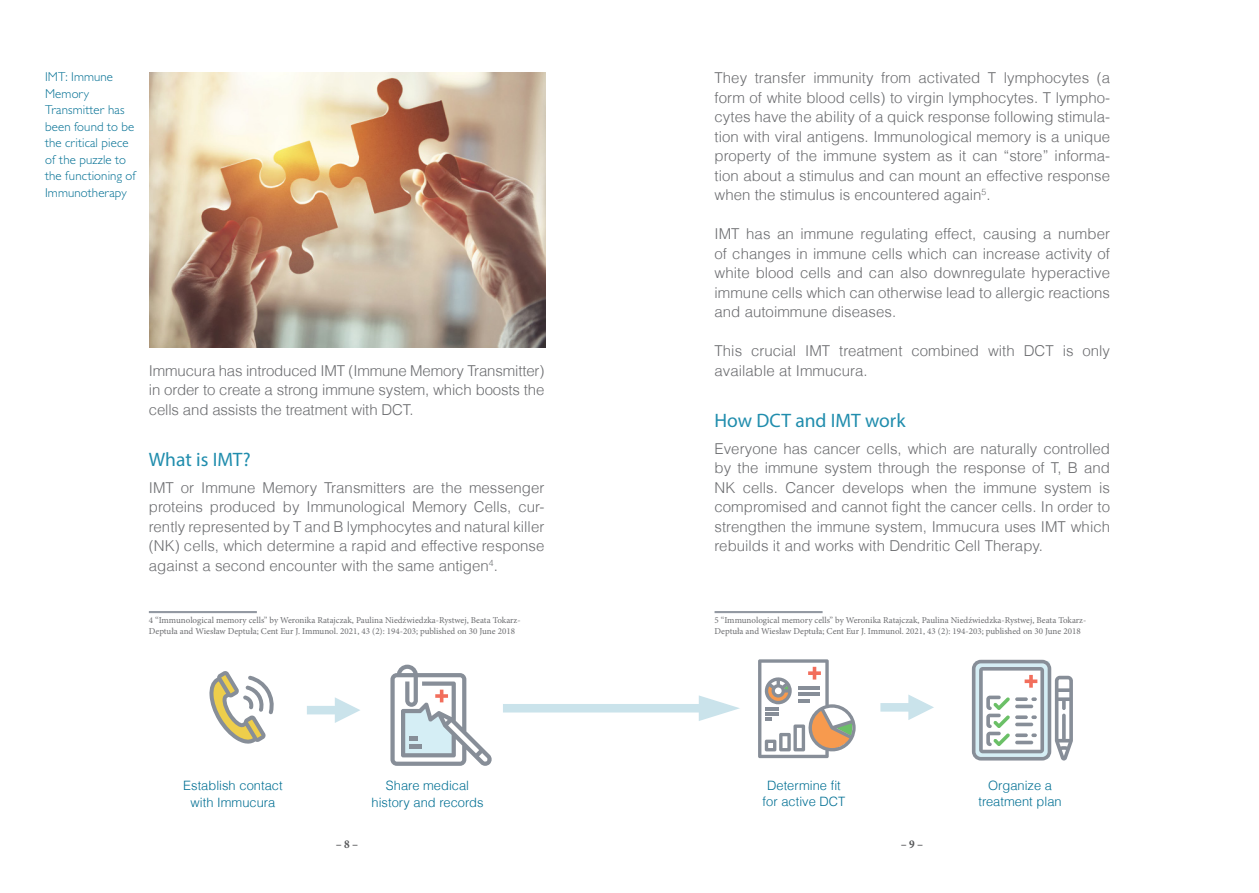
<style>
.page{position:relative;width:1259px;height:893px;background:#fff}
.page>*{position:absolute;margin:0;border:0;box-sizing:border-box;transform-origin:0 0}
.Subhead_CC{font:19.5px "Myriad Pro";color:#208dad}
.Paragraph_Style_CC{font:300 15px/19.5px "Helvetica";color:#6c6d70;text-align:justify}
.intitle_CC{font:300 12.9px "Helvetica";color:#006f93}
.Sides_CC{font:300 12.9px/16.5px "Gill Sans";letter-spacing:.01em;color:#006f93}
.t1{font:700 condensed 12px "Minion Pro";color:#57585a}
.t2{font:9px/10.8px "Minion Pro";color:#6c6d70}
</style>
<div class="page">
<img style="left:150px;top:72px;width:395px;height:276px">
<hr style="left:714px;top:611px;width:108px;height:1px;background:#878e98">
<hr style="left:714px;top:612px;width:108px;height:1px;background:#878e98">
<svg style="left:503px;top:695px;width:237px;height:26px"></svg>
<svg style="left:972px;top:660px;width:101px;height:100px"></svg>
<hr style="left:149px;top:611px;width:108px;height:1px;background:#878e98">
<hr style="left:149px;top:612px;width:108px;height:1px;background:#878e98">
<svg style="left:307px;top:697px;width:53px;height:26px"></svg>
<svg style="left:880px;top:694px;width:54px;height:26px"></svg>
<svg style="left:209px;top:671px;width:65px;height:73px"></svg>
<svg style="left:390px;top:665px;width:102px;height:101px"></svg>
<svg style="left:758px;top:659px;width:97px;height:100px"></svg>
<p class="Sides_CC" style="left:45px;top:68px;width:92px">IMT: Immune<br>Memory<br>Transmitter has been found to be the critical piece of the puzzle to the functioning of<br>Immunotherapy</p>
<p class="Paragraph_Style_CC" style="left:149px;top:361px;width:397px">Immucura has introduced IMT (Immune Memory Transmitter) in order to create a strong immune system, which boosts the cells and assists the treatment with DCT.</p>
<p class="Subhead_CC" style="left:149px;top:447px;width:103px">What is IMT?</p>
<p class="Paragraph_Style_CC" style="left:149px;top:478px;width:397px">IMT or Immune Memory Transmitters are the messenger proteins produced by Immunological Memory Cells, cur&shy;rently represented by T and B lymphocytes and natural killer (NK) cells, which determine a rapid and effective response against a second encounter with the same antigen<sup>4</sup>.</p>
<p class="t2" style="left:149px;top:615px;width:373px">4 “Immunological memory cells” by Weronika Ratajczak, Paulina Niedźwiedzka-Rystwej, Beata Tokarz-<br>Deptuła and Wiesław Deptuła; Cent Eur J. Immunol. 2021, 43 (2): 194-203; published on 30 June 2018</p>
<p class="Paragraph_Style_CC" style="left:714px;top:68px;width:397px">They transfer immunity from activated T lymphocytes (a form of white blood cells) to virgin lymphocytes. T lympho&shy;cytes have the ability of a quick response following stimula&shy;tion with viral antigens. Immunological memory is a unique property of the immune system as it can “store” informa&shy;tion about a stimulus and can mount an effective response when the stimulus is encountered again<sup>5</sup>.</p>
<p class="Paragraph_Style_CC" style="left:714px;top:224px;width:397px">IMT has an immune regulating effect, causing a number of changes in immune cells which can increase activity of white blood cells and can also downregulate hyperactive immune cells which can otherwise lead to allergic reactions and autoimmune diseases.</p>
<p class="Paragraph_Style_CC" style="left:714px;top:341px;width:397px">This crucial IMT treatment combined with DCT is only available at Immucura.</p>
<p class="Subhead_CC" style="left:714px;top:408px;width:192px">How DCT and IMT work</p>
<p class="Paragraph_Style_CC" style="left:714px;top:439px;width:397px">Everyone has cancer cells, which are naturally controlled by the immune system through the response of T, B and NK cells. Cancer develops when the immune system is compromised and cannot fight the cancer cells. In order to strengthen the immune system, Immucura uses IMT which rebuilds it and works with Dendritic Cell Therapy.</p>
<p class="t2" style="left:714px;top:615px;width:373px">5 “Immunological memory cells” by Weronika Ratajczak, Paulina Niedźwiedzka-Rystwej, Beata Tokarz-<br>Deptuła and Wiesław Deptuła; Cent Eur J. Immunol. 2021, 43 (2): 194-203; published on 30 June 2018</p>
<p class="intitle_CC" style="left:183px;top:777px;width:101px">Establish contact</p>
<p class="intitle_CC" style="left:190px;top:794px;width:86px">with Immucura</p>
<p class="intitle_CC" style="left:386px;top:777px;width:85px">Share medical</p>
<p class="intitle_CC" style="left:371px;top:794px;width:114px">history and records</p>
<p class="intitle_CC" style="left:767px;top:777px;width:75px">Determine fit</p>
<p class="intitle_CC" style="left:762px;top:794px;width:84px">for active DCT</p>
<p class="t1" style="left:336px;top:836px;width:24px">– 8 –</p>
<p class="t1" style="left:900px;top:836px;width:24px">– 9 –</p>
<p class="intitle_CC" style="left:988px;top:777px;width:66px">Organize a</p>
<p class="intitle_CC" style="left:978px;top:794px;width:85px">treatment plan</p>
</div>
